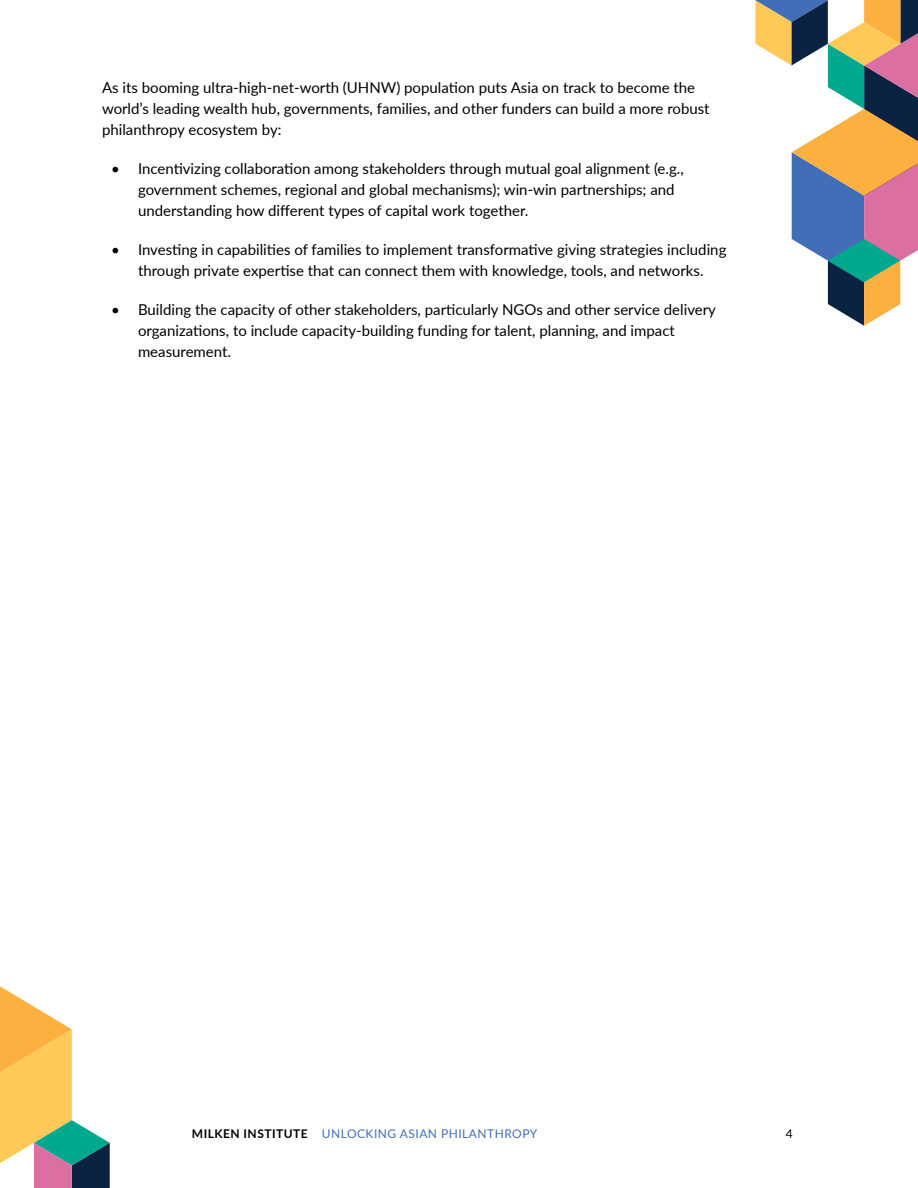
<style>
.page{position:relative;width:918px;height:1188px;background:#fff}
.page>*{position:absolute;margin:0;border:0;box-sizing:border-box;transform-origin:0 0}
.t1{font:15px/21px "Lato";color:#000}
.t2{font:12px "Lato";letter-spacing:.04em;color:#416eb6}
.t3{font:12px "Lato";color:#000}
.s1{font-weight:700;color:#000}
</style>
<div class="page">
<svg style="left:755px;top:0;width:163px;height:326px"></svg>
<svg style="left:0;top:986px;width:110px;height:202px"></svg>
<p class="t1" style="left:102px;top:76px;width:609px">As its booming ultra-high-net-worth (UHNW) population puts Asia on track to become the world’s leading wealth hub, governments, families, and other funders can build a more robust philanthropy ecosystem by:</p>
<p class="t1" style="left:138px;top:157px;width:547px;text-indent:-27px">• Incentivizing collaboration among stakeholders through mutual goal alignment (e.g., government schemes, regional and global mechanisms); win-win partnerships; and understanding how different types of capital work together.</p>
<p class="t1" style="left:111px;top:238px;width:617px;text-align:center">• Investing in capabilities of families to implement transformative giving strategies including through private expertise that can connect them with knowledge, tools, and networks.</p>
<p class="t1" style="left:138px;top:298px;width:579px;text-indent:-27px">• Building the capacity of other stakeholders, particularly NGOs and other service delivery organizations, to include capacity-building funding for talent, planning, and impact measurement.</p>
<p class="t2" style="left:192px;top:1125px;width:347px"><span class="s1">MILKEN INSTITUTE</span> UNLOCKING ASIAN PHILANTHROPY</p>
<p class="t3" style="left:786px;top:1125px;width:8px">4</p>
</div>
